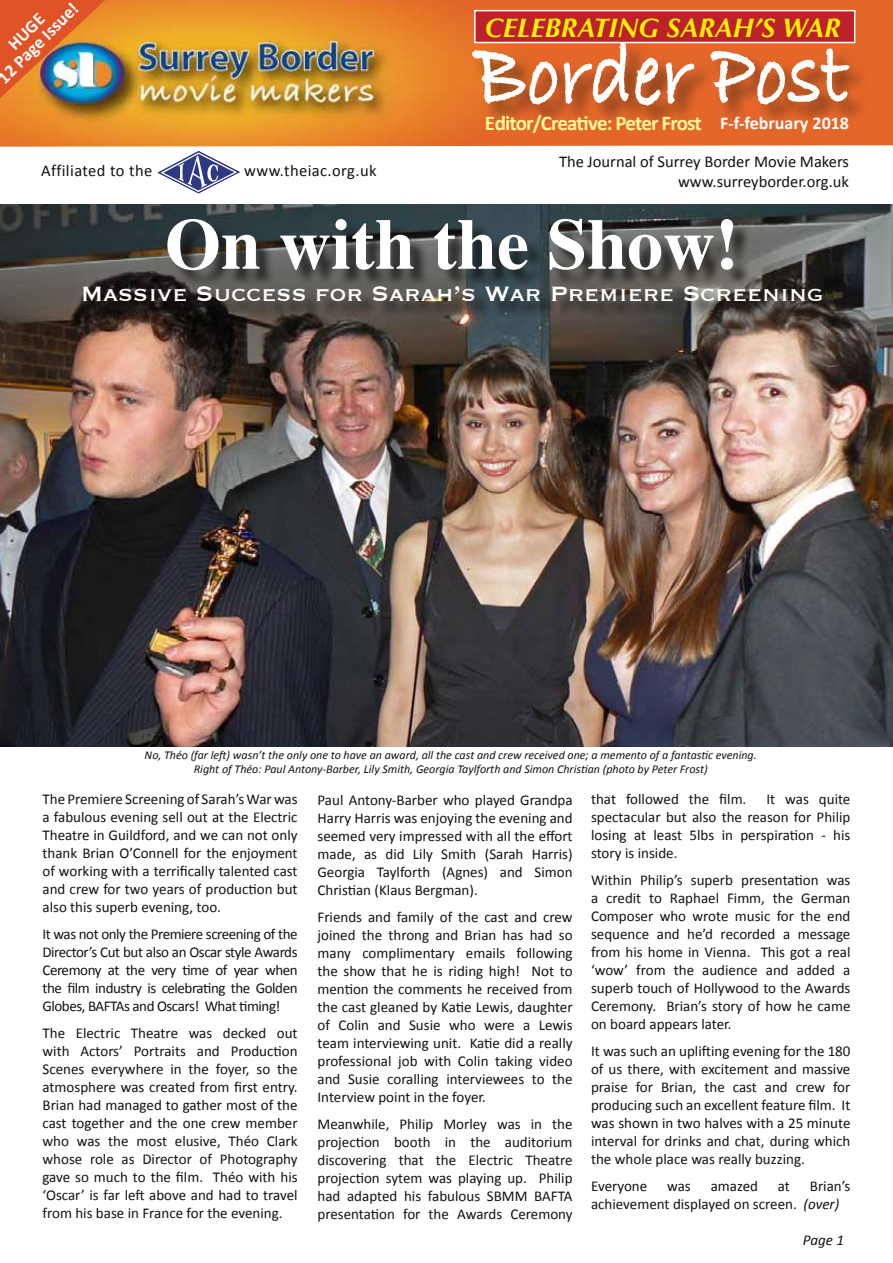
<style>
.page{position:relative;width:893px;height:1263px;background:#fff}
.page>*{position:absolute;margin:0;border:0;box-sizing:border-box;transform-origin:0 0}
.t1{font:700 72px "Times";color:#fff}
.t2{font:27px "Copperplate";color:#fff}
.t3{font:italic 700 27px "Optima";color:#fff100}
.t4{font:700 21px "Calibri";letter-spacing:-.045em;color:#fff799}
.t5{font:700 18px/16.5px "Calibri";color:#fff;text-align:center}
.t6{font:16.5px/19.8px "Calibri";color:#121212;text-align:right}
.t7{font:16.5px "Calibri";letter-spacing:.025em;color:#121212}
.t8{font:15px/18px "Calibri";color:#121212;text-align:justify}
.t9{font:italic 15px "Calibri";color:#121212}
.t10{font:italic 12px/14.4px "Calibri";color:#121212;text-align:center}
.s1{font-size:18px;color:#fff}
.s2{font-style:italic}
</style>
<div class="page">
<img style="left:0;top:204px;width:893px;height:542px">
<svg style="left:157px;top:151px;width:83px;height:43px"></svg>
<img style="left:0;top:0;width:893px;height:147px">
<div style="left:471px;top:39px;width:399px;height:88px;background:#121212;opacity:.5"></div>
<svg style="left:472px;top:39px;width:377px;height:67px"></svg>
<div style="left:86px;top:221px;width:754px;height:99px;background:#121212;opacity:.75"></div>
<div style="left:474px;top:10px;width:381px;height:33px;background:#bc2229;border:2px solid #fff"></div>
<img style="left:0;top:0;width:105px;height:98px">
<p class="t5" style="left:-17px;top:62px;width:107px;rotate:-45deg">HUGE<br>12 Page Issue!</p>
<h2 class="t3" style="left:485px;top:12px;width:357px">CELEBRATING SARAH’S WAR</h2>
<h3 class="t4" style="left:485px;top:110px;width:366px">Editor/Creative: Peter Frost <span class="s1">F-f-february 2018</span></h3>
<p class="t7" style="left:41px;top:160px;width:113px">Affiliated to the</p>
<p class="t7" style="left:244px;top:160px;width:134px">www.theiac.org.uk</p>
<p class="t6" style="left:559px;top:151px;width:292px">The Journal of Surrey Border Movie Makers www.surreyborder.org.uk</p>
<h1 class="t1" style="left:165px;top:175px;width:576px">On with the Show!</h1>
<h2 class="t2" style="left:81px;top:276px;width:744px">Massive Success for Sarah’s War Premiere Screening</h2>
<p class="t10" style="left:145px;top:747px;width:614px">No, Théo (far left) wasn’t the only one to have an award, all the cast and crew received one; a memento of a fantastic evening.<br>Right of Théo: Paul Antony-Barber, Lily Smith, Georgia Taylforth and Simon Christian (photo by Peter Frost)</p>
<p class="t8" style="left:591px;top:790px;width:157px">that followed the film.</p>
<p class="t8" style="left:43px;top:790px;width:257px">The Premiere Screening of Sarah’s War was a fabulous evening sell out at the Electric Theatre in Guildford, and we can not only thank Brian O’Connell for the enjoyment of working with a terrifically talented cast and crew for two years of production but also this superb evening, too.</p>
<p class="t8" style="left:43px;top:925px;width:257px">It was not only the Premiere screening of the Director’s Cut but also an Oscar style Awards Ceremony at the very time of year when the film industry is celebrating the Golden Globes, BAFTAs and Oscars! What timing!</p>
<p class="t8" style="left:43px;top:1024px;width:257px">The Electric Theatre was decked out with Actors’ Portraits and Production Scenes everywhere in the foyer, so the atmosphere was created from first entry.<br>Brian had managed to gather most of the cast together and the one crew member who was the most elusive, Théo Clark whose role as Director of Photography gave so much to the film. Théo with his ‘Oscar’ is far left above and had to travel from his base in France for the evening.</p>
<p class="t8" style="left:591px;top:790px;width:261px;text-indent:175px">It was quite spectacular but also the reason for Philip losing at least 5lbs in perspiration - his story is inside.</p>
<p class="t8" style="left:591px;top:871px;width:261px">Within Philip’s superb presentation was a credit to Raphael Fimm, the German Composer who wrote music for the end sequence and he’d recorded a message from his home in Vienna. This got a real ‘wow’ from the audience and added a superb touch of Hollywood to the Awards Ceremony. Brian’s story of how he came on board appears later.</p>
<p class="t8" style="left:591px;top:1042px;width:261px">It was such an uplifting evening for the 180 of us there, with excitement and massive praise for Brian, the cast and crew for producing such an excellent feature film. It was shown in two halves with a 25 minute interval for drinks and chat, during which the whole place was really buzzing.</p>
<p class="t8" style="left:591px;top:1177px;width:58px">Everyone</p>
<p class="t8" style="left:667px;top:1177px;width:25px">was</p>
<p class="t8" style="left:711px;top:1177px;width:49px">amazed</p>
<p class="t8" style="left:778px;top:1177px;width:14px">at</p>
<p class="t8" style="left:317px;top:790px;width:257px">Paul Antony-Barber who played Grandpa Harry Harris was enjoying the evening and seemed very impressed with all the effort made, as did Lily Smith (Sarah Harris)<br>Georgia Taylforth (Agnes) and Simon Christian (Klaus Bergman).</p>
<p class="t8" style="left:317px;top:907px;width:257px">Friends and family of the cast and crew joined the throng and Brian has had so many complimentary emails following the show that he is riding high! Not to mention the comments he received from the cast gleaned by Katie Lewis, daughter of Colin and Susie who were a Lewis team interviewing unit. Katie did a really professional job with Colin taking video and Susie coralling interviewees to the Interview point in the foyer.</p>
<p class="t8" style="left:317px;top:1114px;width:257px">Meanwhile, Philip Morley was in the projection booth in the auditorium discovering that the Electric Theatre projection sytem was playing up. Philip had adapted his fabulous SBMM BAFTA presentation for the Awards Ceremony</p>
<p class="t8" style="left:591px;top:1177px;width:261px;text-indent:219px">Brian’s achievement displayed on screen. <span class="s2">(over)</span></p>
<p class="t9" style="left:803px;top:1230px;width:43px">Page 1</p>
</div>
